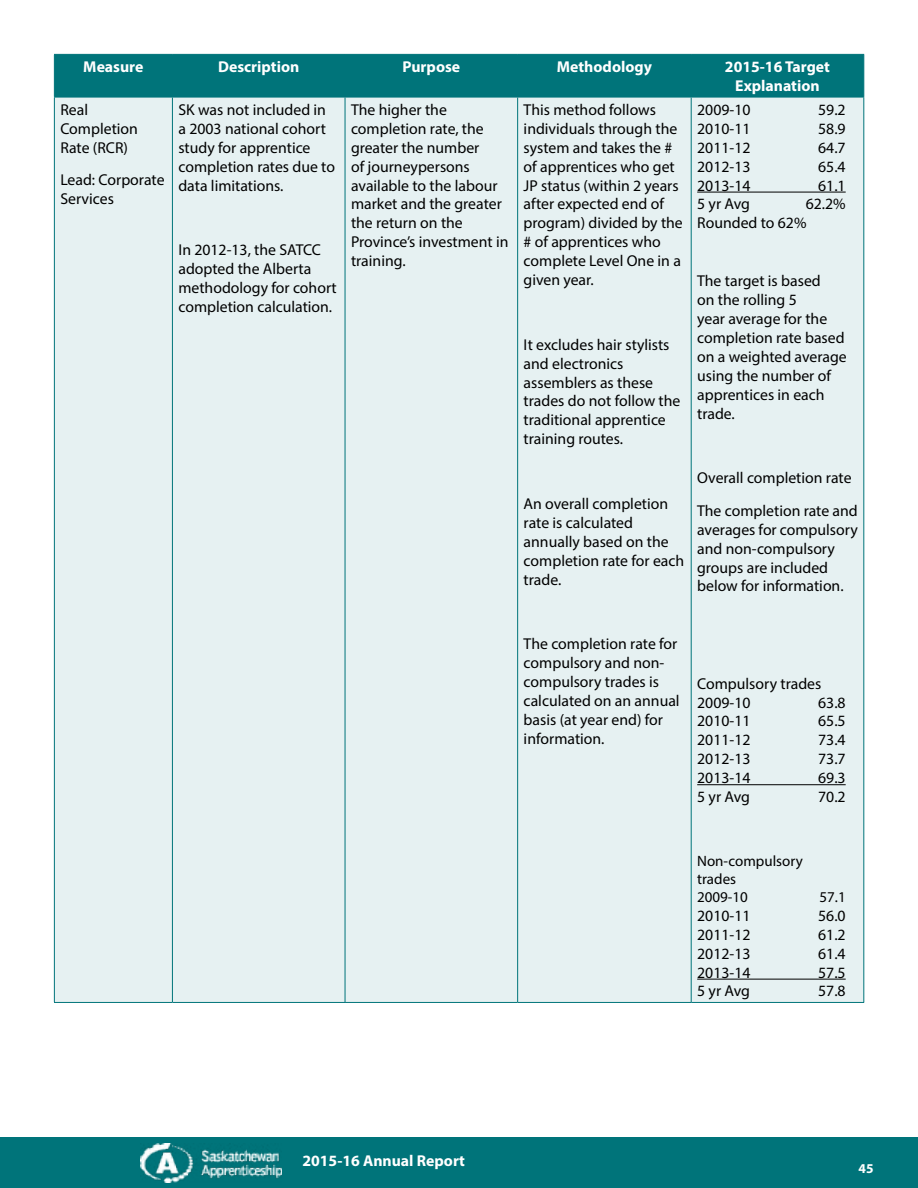
<style>
.page{position:relative;width:918px;height:1188px;background:#fff}
.page>*{position:absolute;margin:0;border:0;box-sizing:border-box;transform-origin:0 0}
.t1{font:15.75px/18.9px "Myriad Pro";color:#000}
.t2{font:700 15.75px/18.9px "Myriad Pro";color:#fff;text-align:center}
.t3{font:15px/18px "Myriad Pro";color:#000}
.t4{font:700 13.5px "Myriad Pro";color:#fff}
</style>
<div class="page">
<div style="left:0;top:1137px;width:918px;height:51px;background:#00747a"></div>
<img style="left:141px;top:1144px;width:140px;height:38px">
<div style="left:55px;top:55px;width:808px;height:42px;background:#00747a"></div>
<div style="left:55px;top:98px;width:808px;height:904px;background:#e6f1f2"></div>
<hr style="left:54px;top:55px;width:1px;height:42px;background:#00747a">
<hr style="left:54px;top:97px;width:1px;height:905px;background:#00747a">
<hr style="left:172px;top:97px;width:1px;height:905px;background:#00747a">
<hr style="left:345px;top:97px;width:1px;height:905px;background:#00747a">
<hr style="left:517px;top:97px;width:1px;height:905px;background:#00747a">
<hr style="left:691px;top:97px;width:1px;height:905px;background:#00747a">
<hr style="left:863px;top:97px;width:1px;height:905px;background:#00747a">
<hr style="left:54px;top:1002px;width:118px;height:1px;background:#00747a">
<hr style="left:172px;top:1002px;width:173px;height:1px;background:#00747a">
<hr style="left:345px;top:1002px;width:173px;height:1px;background:#00747a">
<hr style="left:518px;top:1002px;width:173px;height:1px;background:#00747a">
<hr style="left:691px;top:1002px;width:173px;height:1px;background:#00747a">
<hr style="left:54px;top:54px;width:118px;height:1px;background:#00747a">
<hr style="left:172px;top:54px;width:173px;height:1px;background:#00747a">
<hr style="left:172px;top:55px;width:1px;height:42px;background:#00747a">
<hr style="left:345px;top:54px;width:173px;height:1px;background:#00747a">
<hr style="left:345px;top:55px;width:1px;height:42px;background:#00747a">
<hr style="left:518px;top:54px;width:173px;height:1px;background:#00747a">
<hr style="left:517px;top:55px;width:1px;height:42px;background:#00747a">
<hr style="left:691px;top:54px;width:173px;height:1px;background:#00747a">
<hr style="left:691px;top:55px;width:1px;height:42px;background:#00747a">
<hr style="left:863px;top:55px;width:1px;height:42px;background:#00747a">
<hr style="left:54px;top:97px;width:118px;height:1px;background:#00747a">
<hr style="left:172px;top:97px;width:173px;height:1px;background:#00747a">
<hr style="left:345px;top:97px;width:173px;height:1px;background:#00747a">
<hr style="left:518px;top:97px;width:173px;height:1px;background:#00747a">
<hr style="left:691px;top:97px;width:173px;height:1px;background:#00747a">
<hr style="left:697px;top:192px;width:149px;height:1px;background:#000">
<hr style="left:697px;top:784px;width:149px;height:1px;background:#000">
<hr style="left:697px;top:979px;width:149px;height:1px;background:#000">
<p class="t2" style="left:83px;top:57px;width:62px">Measure</p>
<p class="t2" style="left:218px;top:57px;width:83px">Description</p>
<p class="t2" style="left:402px;top:57px;width:59px">Purpose</p>
<p class="t2" style="left:557px;top:57px;width:97px">Methodology</p>
<p class="t2" style="left:725px;top:57px;width:107px">2015-16 Target<br>Explanation</p>
<p class="t1" style="left:60px;top:100px;width:79px">Real<br>Completion<br>Rate (RCR)</p>
<p class="t1" style="left:60px;top:170px;width:106px">Lead: Corporate<br>Services</p>
<p class="t1" style="left:351px;top:100px;width:159px">The higher the completion rate, the greater the number<br>of journeypersons available to the labour market and the greater the return on the<br>Province’s investment in training.</p>
<p class="t1" style="left:524px;top:100px;width:161px">This method follows individuals through the system and takes the # of apprentices who get<br>JP status (within 2 years after expected end of program) divided by the # of apprentices who complete Level One in a given year.</p>
<p class="t1" style="left:178px;top:100px;width:158px">SK was not included in a 2003 national cohort study for apprentice completion rates due to data limitations.</p>
<p class="t1" style="left:697px;top:100px;width:55px">2009-10</p>
<p class="t1" style="left:818px;top:100px;width:29px">59.2</p>
<p class="t1" style="left:697px;top:119px;width:55px">2010-11</p>
<p class="t1" style="left:818px;top:119px;width:29px">58.9</p>
<p class="t1" style="left:697px;top:138px;width:55px">2011-12</p>
<p class="t1" style="left:818px;top:138px;width:29px">64.7</p>
<p class="t1" style="left:697px;top:157px;width:55px">2012-13</p>
<p class="t1" style="left:818px;top:157px;width:29px">65.4</p>
<p class="t1" style="left:697px;top:176px;width:55px">2013-14</p>
<p class="t1" style="left:818px;top:176px;width:29px">61.1</p>
<p class="t1" style="left:697px;top:194px;width:54px">5 yr Avg</p>
<p class="t1" style="left:697px;top:194px;width:150px;text-indent:109px">62.2%<br>Rounded to 62%</p>
<p class="t1" style="left:178px;top:240px;width:160px">In 2012-13, the SATCC adopted the Alberta methodology for cohort completion calculation.</p>
<p class="t1" style="left:697px;top:271px;width:151px">The target is based<br>on the rolling 5<br>year average for the completion rate based on a weighted average using the number of apprentices in each trade.</p>
<p class="t1" style="left:524px;top:335px;width:158px">It excludes hair stylists and electronics assemblers as these trades do not follow the traditional apprentice training routes.</p>
<p class="t1" style="left:524px;top:494px;width:162px">An overall completion rate is calculated annually based on the completion rate for each trade.</p>
<p class="t1" style="left:697px;top:462px;width:162px;line-height:32.4px">Overall completion rate<br>The completion rate and</p>
<p class="t1" style="left:697px;top:520px;width:162px">averages for compulsory and non-compulsory groups are included below for information.</p>
<p class="t1" style="left:524px;top:635px;width:158px">The completion rate for compulsory and non&shy;compulsory trades is calculated on an annual basis (at year end) for information.</p>
<p class="t1" style="left:697px;top:674px;width:126px">Compulsory trades<br>2009-10</p>
<p class="t1" style="left:818px;top:693px;width:29px">63.8</p>
<p class="t1" style="left:697px;top:711px;width:55px">2010-11</p>
<p class="t1" style="left:818px;top:711px;width:29px">65.5</p>
<p class="t1" style="left:697px;top:730px;width:55px">2011-12</p>
<p class="t1" style="left:818px;top:730px;width:29px">73.4</p>
<p class="t1" style="left:697px;top:749px;width:55px">2012-13</p>
<p class="t1" style="left:818px;top:749px;width:29px">73.7</p>
<p class="t1" style="left:697px;top:768px;width:55px">2013-14</p>
<p class="t1" style="left:818px;top:768px;width:29px">69.3</p>
<p class="t1" style="left:697px;top:787px;width:54px">5 yr Avg</p>
<p class="t1" style="left:818px;top:787px;width:29px">70.2</p>
<p class="t3" style="left:697px;top:852px;width:107px">Non-compulsory trades<br>2009-10</p>
<p class="t3" style="left:820px;top:888px;width:28px">57.1</p>
<p class="t1" style="left:697px;top:906px;width:55px">2010-11</p>
<p class="t1" style="left:818px;top:906px;width:29px">56.0</p>
<p class="t1" style="left:697px;top:925px;width:55px">2011-12</p>
<p class="t1" style="left:818px;top:925px;width:29px">61.2</p>
<p class="t1" style="left:697px;top:944px;width:55px">2012-13</p>
<p class="t1" style="left:818px;top:944px;width:29px">61.4</p>
<p class="t1" style="left:697px;top:963px;width:55px">2013-14</p>
<p class="t1" style="left:818px;top:963px;width:29px">57.5</p>
<p class="t1" style="left:697px;top:981px;width:54px">5 yr Avg</p>
<p class="t1" style="left:818px;top:981px;width:29px">57.8</p>
<p class="t2" style="left:302px;top:1151px;width:164px">2015-16 Annual Report</p>
<p class="t4" style="left:859px;top:1159px;width:17px">45</p>
</div>
